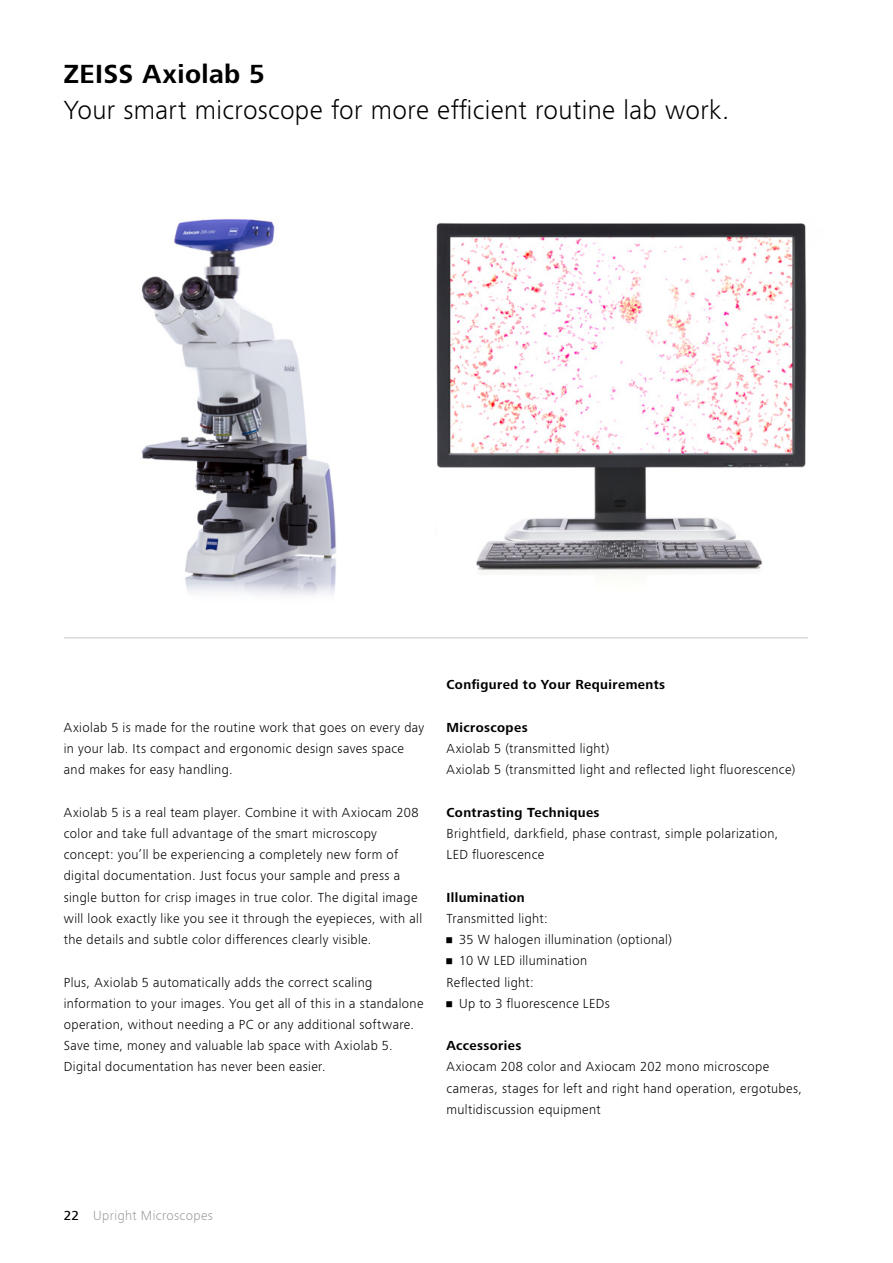
<style>
.page{position:relative;width:893px;height:1263px;background:#fff}
.page>*{position:absolute;margin:0;border:0;box-sizing:border-box;transform-origin:0 0}
.t1{font:300 27px "ZEISS Frutiger Next W1 G";letter-spacing:.015em;color:#000}
.t2{font:700 27px "ZEISS Frutiger Next W1 G";letter-spacing:.015em;color:#000}
.t3{font:300 13.5px/21.1px "ZEISS Frutiger Next W1 G";letter-spacing:.03em;color:#000}
.t4{font:700 13.5px "ZEISS Frutiger Next W1 G";letter-spacing:.03em;color:#000}
.t5{font:300 13.5px "ZEISS Frutiger Next W1 G";letter-spacing:.03em;color:#9c9d9d}
.s1{font-weight:500;color:#000}
</style>
<div class="page">
<hr style="left:64px;top:637px;width:744px;height:1px;background:#c5c6c6">
<img style="left:141px;top:219px;width:195px;height:377px">
<img style="left:436px;top:223px;width:371px;height:351px">
<h1 class="t2" style="left:64px;top:55px;width:203px">ZEISS Axiolab 5</h1>
<h1 class="t1" style="left:64px;top:92px;width:667px">Your smart microscope for more efficient routine lab work.</h1>
<p class="t3" style="left:64px;top:716px;width:362px">Axiolab 5 is made for the routine work that goes on every day in your lab. Its compact and ergonomic design saves space and makes for easy handling.</p>
<p class="t3" style="left:64px;top:801px;width:360px">Axiolab 5 is a real team player. Combine it with Axiocam 208 color and take full advantage of the smart microscopy concept: you’ll be experiencing a completely new form of digital documentation. Just focus your sample and press a single button for crisp images in true color. The digital image will look exactly like you see it through the eyepieces, with all the details and subtle color differences clearly visible.</p>
<p class="t3" style="left:64px;top:971px;width:361px">Plus, Axiolab 5 automatically adds the correct scaling information to your images. You get all of this in a standalone operation, without needing a PC or any additional software.<br>Save time, money and valuable lab space with Axiolab 5.<br>Digital documentation has never been easier.</p>
<p class="t4" style="left:446px;top:675px;width:220px">Configured to Your Requirements</p>
<p class="t4" style="left:446px;top:718px;width:83px">Microscopes</p>
<p class="t3" style="left:446px;top:737px;width:350px">Axiolab 5 (transmitted light)<br>Axiolab 5 (transmitted light and reflected light fluorescence)</p>
<p class="t4" style="left:446px;top:803px;width:155px">Contrasting Techniques</p>
<p class="t3" style="left:446px;top:822px;width:333px">Brightfield, darkfield, phase contrast, simple polarization,<br>LED fluorescence</p>
<p class="t4" style="left:446px;top:887px;width:80px">Illumination</p>
<p class="t3" style="left:446px;top:907px;width:103px">Transmitted light:</p>
<p class="t3" style="left:446px;top:928px;width:227px">• 35 W halogen illumination (optional)</p>
<p class="t3" style="left:446px;top:949px;width:142px">• 10 W LED illumination<br>Reflected light:</p>
<p class="t3" style="left:446px;top:992px;width:165px">• Up to 3 fluorescence LEDs</p>
<p class="t4" style="left:446px;top:1036px;width:76px">Accessories</p>
<p class="t3" style="left:446px;top:1055px;width:357px">Axiocam 208 color and Axiocam 202 mono microscope cameras, stages for left and right hand operation, ergotubes, multidiscussion equipment</p>
<p class="t5" style="left:64px;top:1206px;width:151px"><span class="s1">22</span> Upright Microscopes</p>
</div>
